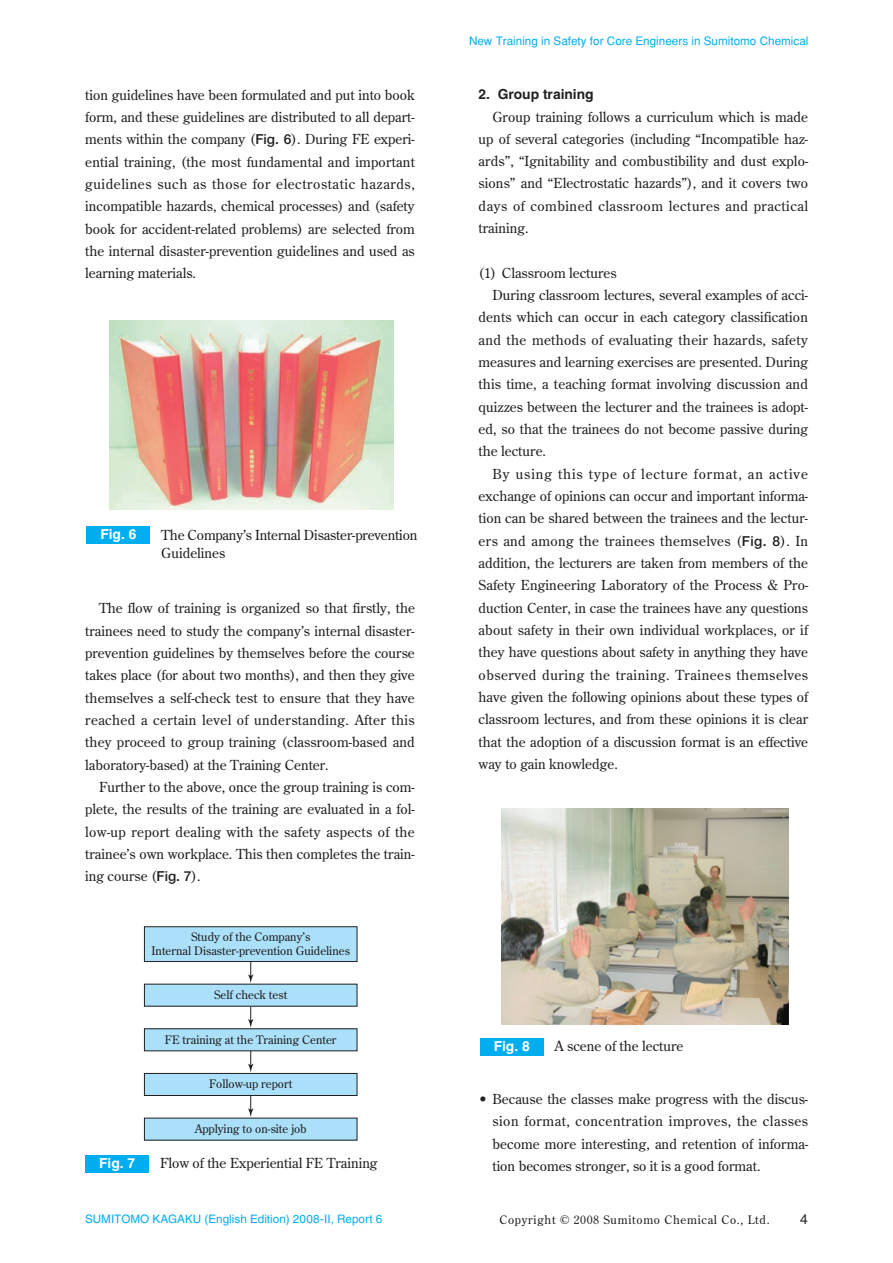
<style>
.page{position:relative;width:893px;height:1263px;background:#fff}
.page>*{position:absolute;margin:0;border:0;box-sizing:border-box;transform-origin:0 0}
.t1{font:13.8px/22.4px "Century Old Style";color:#231f20;text-align:justify}
.t2{font:13.8px "Century Old Style";letter-spacing:.025em;color:#231f20}
.t3{font:13.8px "Century Old Style";letter-spacing:.035em;color:#231f20}
.t4{font:13.8px "Century Old Style";letter-spacing:.065em;color:#231f20}
.t5{font:700 13.8px "Helvetica";color:#231f20}
.t6{font:700 13.8px "Helvetica";color:#fff}
.t7{font:13.8px "Helvetica LT Std";color:#231f20}
.t8{font:11.7px/13.8px "Century Old Style";color:#231f20;text-align:center}
.t9{font:11.7px "Helvetica";color:#00aeef}
.t10{font:11.7px "Helvetica LT Std";color:#00aeef}
.t11{font:11.7px "Century Old Style Std";letter-spacing:.06em;color:#231f20}
.s1{font-family:"Helvetica Neue";font-weight:500}
.s2{font-family:"Century Old Style"}
</style>
<div class="page">
<div style="left:87px;top:526px;width:63px;height:17px;background:#00aeef"></div>
<img style="left:109px;top:321px;width:285px;height:188px">
<div style="left:85px;top:1155px;width:64px;height:17px;background:#00aeef"></div>
<svg style="left:248px;top:1096px;width:5px;height:21px"></svg>
<svg style="left:248px;top:1051px;width:5px;height:21px"></svg>
<svg style="left:248px;top:1006px;width:5px;height:22px"></svg>
<svg style="left:248px;top:962px;width:5px;height:21px"></svg>
<div style="left:144px;top:1118px;width:213px;height:22px;background:#aae0f9"></div>
<div style="left:144px;top:1073px;width:213px;height:22px;background:#aae0f9"></div>
<div style="left:144px;top:1073px;width:213px;height:23px;border:1px solid #231f20"></div>
<div style="left:144px;top:1029px;width:213px;height:22px;background:#aae0f9"></div>
<div style="left:144px;top:984px;width:213px;height:22px;background:#aae0f9"></div>
<div style="left:144px;top:927px;width:213px;height:34px;background:#aae0f9"></div>
<div style="left:144px;top:926px;width:213px;height:36px;border:1px solid #231f20"></div>
<div style="left:480px;top:1038px;width:64px;height:17px;background:#00aeef"></div>
<img style="left:502px;top:808px;width:286px;height:216px">
<p class="t1" style="left:85px;top:83px;width:331px">tion guidelines have been formulated and put into book form, and these guidelines are distributed to all depart&shy;ments within the company (<span class="s1">Fig. 6</span>). During FE experi&shy;ential training, (the most fundamental and important guidelines such as those for electrostatic hazards, incompatible hazards, chemical processes) and (safety book for accident-related problems) are selected from the internal disaster-prevention guidelines and used as learning materials.</p>
<p class="t6" style="left:100px;top:526px;width:38px">Fig. 6</p>
<p class="t1" style="left:161px;top:525px;width:258px;line-height:18.1px">The Company’s Internal Disaster-prevention<br>Guidelines</p>
<p class="t1" style="left:85px;top:597px;width:331px;text-indent:14px">The flow of training is organized so that firstly, the trainees need to study the company’s internal disaster&shy;prevention guidelines by themselves before the course takes place (for about two months), and then they give themselves a self-check test to ensure that they have reached a certain level of understanding. After this they proceed to group training (classroom-based and laboratory-based) at the Training Center.</p>
<p class="t1" style="left:85px;top:775px;width:331px;text-indent:14px">Further to the above, once the group training is com&shy;plete, the results of the training are evaluated in a fol&shy;low-up report dealing with the safety aspects of the trainee’s own workplace. This then completes the train&shy;ing course (<span class="s1">Fig. 7</span>).</p>
<p class="t8" style="left:152px;top:929px;width:200px">Study of the Company’s<br>Internal Disaster-prevention Guidelines</p>
<p class="t8" style="left:214px;top:988px;width:75px">Self check test</p>
<p class="t8" style="left:165px;top:1032px;width:173px">FE training at the Training Center</p>
<p class="t8" style="left:209px;top:1077px;width:85px">Follow-up report</p>
<p class="t8" style="left:195px;top:1121px;width:114px">Applying to on-site job</p>
<p class="t6" style="left:99px;top:1154px;width:38px">Fig. 7</p>
<p class="t1" style="left:160px;top:1152px;width:219px">Flow of the Experiential FE Training</p>
<p class="t9" style="left:469px;top:35px;width:341px">New Training in Safety for Core Engineers in Sumitomo Chemical</p>
<p class="t5" style="left:479px;top:86px;width:117px">2. Group training</p>
<p class="t1" style="left:479px;top:105px;width:331px;text-indent:14px">Group training follows a curriculum which is made up of several categories (including “Incompatible haz&shy;ards”, “Ignitability and combustibility and dust explo&shy;sions” and “Electrostatic hazards”), and it covers two days of combined classroom lectures and practical training.</p>
<p class="t1" style="left:479px;top:261px;width:140px">(1) Classroom lectures</p>
<p class="t1" style="left:492px;top:284px;width:317px">During classroom lectures, several examples of acci-</p>
<p class="t1" style="left:479px;top:306px;width:331px">dents which can occur in each category classification</p>
<p class="t2" style="left:479px;top:331px;width:331px">and the methods of evaluating their hazards, safety</p>
<p class="t1" style="left:479px;top:351px;width:331px">measures and learning exercises are presented. During</p>
<p class="t1" style="left:479px;top:373px;width:331px">this time, a teaching format involving discussion and</p>
<p class="t1" style="left:479px;top:395px;width:331px">quizzes between the lecturer and the trainees is adopt-</p>
<p class="t1" style="left:479px;top:418px;width:331px">ed, so that the trainees do not become passive during</p>
<p class="t1" style="left:479px;top:440px;width:69px">the lecture.</p>
<p class="t4" style="left:492px;top:465px;width:317px">By using this type of lecture format, an active</p>
<p class="t1" style="left:479px;top:485px;width:331px">exchange of opinions can occur and important informa-</p>
<p class="t1" style="left:479px;top:507px;width:331px">tion can be shared between the trainees and the lectur-</p>
<p class="t2" style="left:479px;top:532px;width:331px">ers and among the trainees themselves (<span class="s1">Fig. 8</span>). In</p>
<p class="t1" style="left:479px;top:552px;width:331px">addition, the lecturers are taken from members of the</p>
<p class="t1" style="left:479px;top:574px;width:331px">Safety Engineering Laboratory of the Process &amp; Pro-</p>
<p class="t1" style="left:479px;top:596px;width:331px">duction Center, in case the trainees have any questions</p>
<p class="t1" style="left:479px;top:619px;width:331px">about safety in their own individual workplaces, or if</p>
<p class="t1" style="left:479px;top:641px;width:331px">they have questions about safety in anything they have</p>
<p class="t3" style="left:479px;top:666px;width:331px">observed during the training. Trainees themselves</p>
<p class="t1" style="left:479px;top:686px;width:331px">have given the following opinions about these types of</p>
<p class="t1" style="left:479px;top:708px;width:331px">classroom lectures, and from these opinions it is clear</p>
<p class="t1" style="left:479px;top:730px;width:331px">that the adoption of a discussion format is an effective</p>
<p class="t1" style="left:479px;top:753px;width:141px">way to gain knowledge.</p>
<p class="t6" style="left:494px;top:1038px;width:38px">Fig. 8</p>
<p class="t1" style="left:555px;top:1035px;width:130px">A scene of the lecture</p>
<p class="t1" style="left:492px;top:1087px;width:317px;text-indent:-14px">• Because the classes make progress with the discus&shy;sion format, concentration improves, the classes become more interesting, and retention of informa&shy;tion becomes stronger, so it is a good format.</p>
<p class="t10" style="left:85px;top:1212px;width:299px">SUMITOMO KAGAKU (English Edition) 2008-II, Report 6</p>
<p class="t11" style="left:499px;top:1212px;width:272px">Copyright © 2008 Sumitomo Chemical Co., Ltd.</p>
<p class="t7" style="left:800px;top:1211px;width:9px">4</p>
<p class="t9" style="left:207px;top:1213px;width:39px">2008-<span class="s2">II</span></p>
</div>
